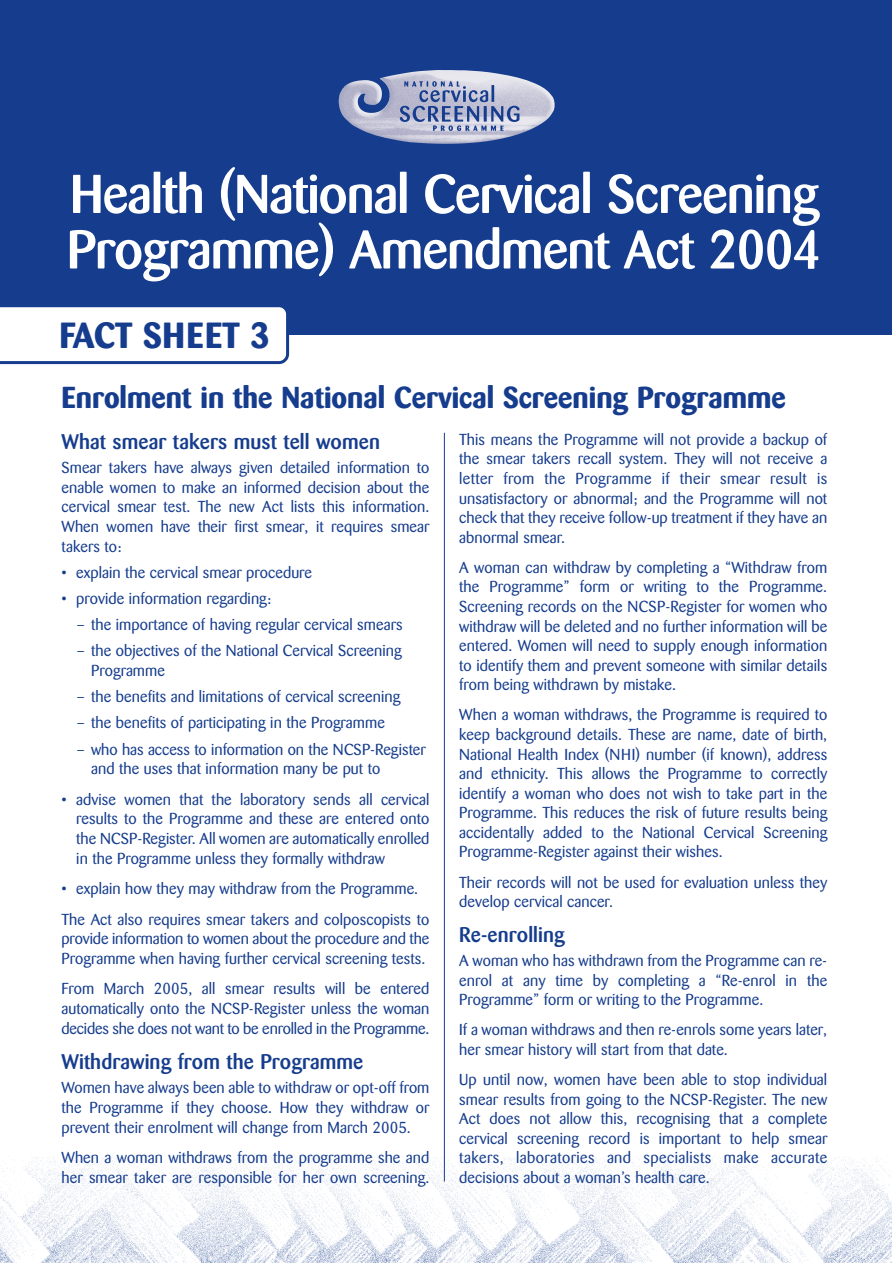
<style>
.page{position:relative;width:893px;height:1263px;background:#fff}
.page>*{position:absolute;margin:0;border:0;box-sizing:border-box;transform-origin:0 0}
.t1{font:500 54px/55.5px "Barmeno";letter-spacing:-.02em;color:#fff}
.t2{font:700 36px "Barmeno";color:#153c8d}
.t3{font:700 30px "Barmeno";color:#153c8d}
.t4{font:500 21px "Barmeno";letter-spacing:.005em;color:#153c8d}
.t5{font:15.75px/19.5px "Barmeno";letter-spacing:.005em;color:#153c8d;text-align:justify}
</style>
<div class="page">
<div style="left:0;top:0;width:891px;height:334px;background:#153c8d"></div>
<img style="left:0;top:1144px;width:891px;height:119px">
<img style="left:339px;top:70px;width:215px;height:74px">
<svg style="left:400px;top:81px;width:119px;height:50px"></svg>
<hr style="left:444px;top:433px;width:1px;height:749px;background:#153c8d">
<svg style="left:0;top:307px;width:289px;height:57px"></svg>
<h1 class="t1" style="left:67px;top:171px;width:756px">Health (National Cervical Screening<br>Programme) Amendment Act 2004</h1>
<h2 class="t2" style="left:59px;top:320px;width:212px">FACT SHEET 3</h2>
<h3 class="t3" style="left:61px;top:385px;width:726px">Enrolment in the National Cervical Screening Programme</h3>
<h3 class="t4" style="left:61px;top:433px;width:320px">What smear takers must tell women</h3>
<p class="t5" style="left:61px;top:459px;width:369px">Smear takers have always given detailed information to enable women to make an informed decision about the cervical smear test. The new Act lists this information.<br>When women have their first smear, it requires smear takers to:</p>
<p class="t5" style="left:61px;top:564px;width:252px">• explain the cervical smear procedure</p>
<p class="t5" style="left:61px;top:590px;width:211px">• provide information regarding:</p>
<p class="t5" style="left:76px;top:616px;width:328px">– the importance of having regular cervical smears</p>
<p class="t5" style="left:91px;top:642px;width:312px;text-indent:-15px">– the objectives of the National Cervical Screening<br>Programme</p>
<p class="t5" style="left:76px;top:688px;width:325px">– the benefits and limitations of cervical screening</p>
<p class="t5" style="left:76px;top:714px;width:310px">– the benefits of participating in the Programme</p>
<p class="t5" style="left:91px;top:740px;width:336px;text-indent:-15px">– who has access to information on the NCSP-Register and the uses that information many be put to</p>
<p class="t5" style="left:76px;top:791px;width:355px;text-indent:-15px">• advise women that the laboratory sends all cervical results to the Programme and these are entered onto the NCSP-Register. All women are automatically enrolled in the Programme unless they formally withdraw</p>
<p class="t5" style="left:61px;top:875px;width:369px;line-height:30.3px">• explain how they may withdraw from the Programme.<br>The Act also requires smear takers and colposcopists to</p>
<p class="t5" style="left:61px;top:930px;width:369px">provide information to women about the procedure and the<br>Programme when having further cervical screening tests.</p>
<p class="t5" style="left:61px;top:980px;width:369px">From March 2005, all smear results will be entered automatically onto the NCSP-Register unless the woman decides she does not want to be enrolled in the Programme.</p>
<h3 class="t4" style="left:61px;top:1053px;width:303px">Withdrawing from the Programme</h3>
<p class="t5" style="left:61px;top:1079px;width:369px">Women have always been able to withdraw or opt-off from the Programme if they choose. How they withdraw or prevent their enrolment will change from March 2005.</p>
<p class="t5" style="left:61px;top:1149px;width:369px">When a woman withdraws from the programme she and her smear taker are responsible for her own screening.</p>
<p class="t5" style="left:459px;top:431px;width:369px">This means the Programme will not provide a backup of the smear takers recall system. They will not receive a letter from the Programme if their smear result is unsatisfactory or abnormal; and the Programme will not check that they receive follow-up treatment if they have an abnormal smear.</p>
<p class="t5" style="left:459px;top:559px;width:369px">A woman can withdraw by completing a “Withdraw from the Programme” form or writing to the Programme.<br>Screening records on the NCSP-Register for women who withdraw will be deleted and no further information will be entered. Women will need to supply enough information to identify them and prevent someone with similar details from being withdrawn by mistake.</p>
<p class="t5" style="left:459px;top:707px;width:369px">When a woman withdraws, the Programme is required to keep background details. These are name, date of birth, National Health Index (NHI) number (if known), address and ethnicity. This allows the Programme to correctly identify a woman who does not wish to take part in the Programme. This reduces the risk of future results being accidentally added to the National Cervical Screening Programme-Register against their wishes.</p>
<p class="t5" style="left:459px;top:874px;width:369px">Their records will not be used for evaluation unless they develop cervical cancer.</p>
<h3 class="t4" style="left:459px;top:926px;width:107px">Re-enrolling</h3>
<p class="t5" style="left:459px;top:952px;width:369px">A woman who has withdrawn from the Programme can re&shy;enrol at any time by completing a “Re-enrol in the Programme” form or writing to the Programme.</p>
<p class="t5" style="left:459px;top:1022px;width:369px">If a woman withdraws and then re-enrols some years later, her smear history will start from that date.</p>
<p class="t5" style="left:459px;top:1071px;width:369px">Up until now, women have been able to stop individual smear results from going to the NCSP-Register. The new Act does not allow this, recognising that a complete cervical screening record is important to help smear takers, laboratories and specialists make accurate decisions about a woman’s health care.</p>
</div>
